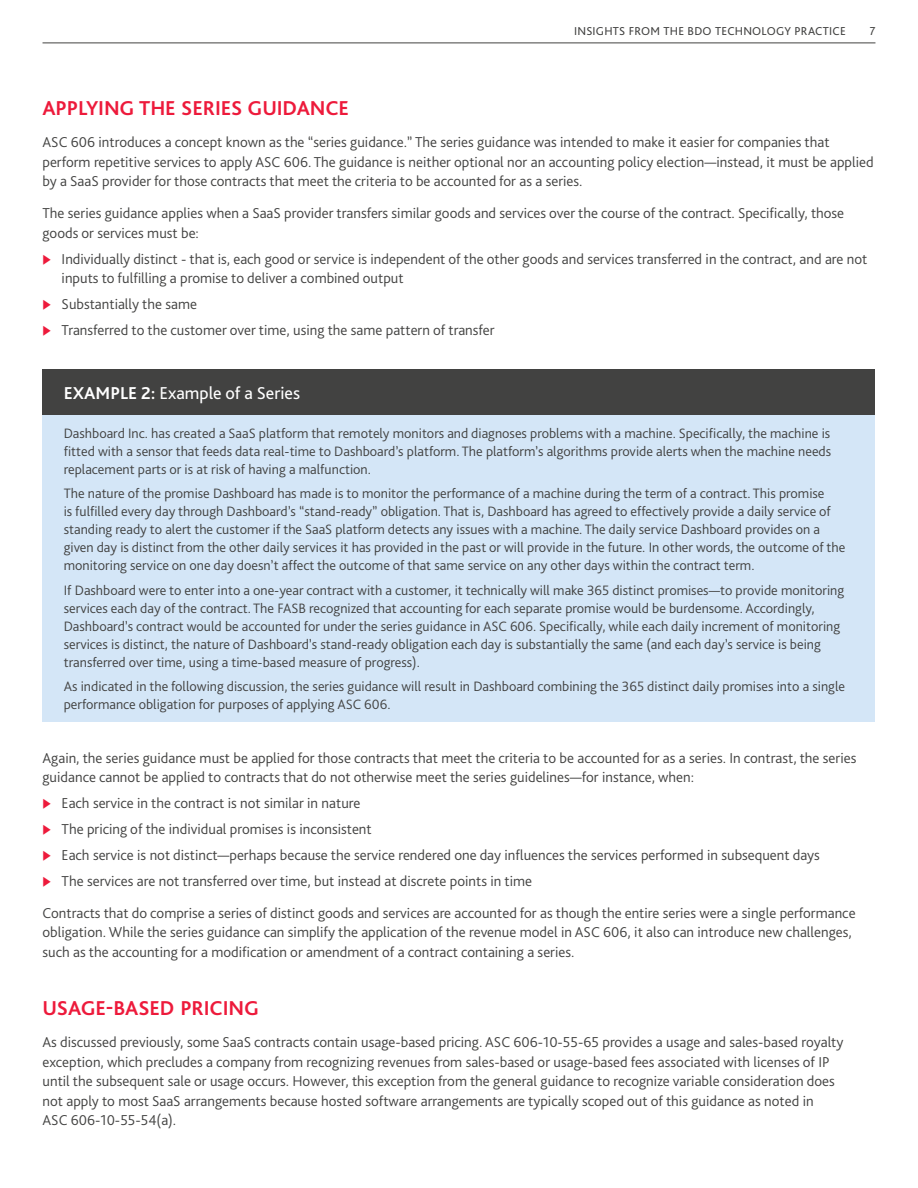
<style>
.page{position:relative;width:918px;height:1188px;background:#fff}
.page>*{position:absolute;margin:0;border:0;box-sizing:border-box;transform-origin:0 0}
.t1{font:700 21px "Bliss Pro";letter-spacing:-.005em;color:#ed1a3b}
.t2{font:18px "Bliss Pro";color:#fff}
.t3{font:300 15px/19.5px "Bliss Pro";color:#424241}
.t4{font:300 14.25px/18px "Bliss Pro";color:#424241}
.t5{font:12px "Bliss Pro";letter-spacing:.02em;color:#424241}
.s1{color:#ed1a3b}
.s2{font-weight:700}
</style>
<div class="page">
<div style="left:43px;top:369px;width:832px;height:47px;background:#424241"></div>
<div style="left:43px;top:416px;width:832px;height:71px;background:#d4e6f7"></div>
<div style="left:43px;top:476px;width:832px;height:107px;background:#d4e6f7"></div>
<div style="left:43px;top:572px;width:832px;height:107px;background:#d4e6f7"></div>
<div style="left:43px;top:669px;width:832px;height:53px;background:#d4e6f7"></div>
<hr style="left:43px;top:43px;width:832px;height:1px;background:#424241">
<p class="t5" style="left:574px;top:24px;width:273px">INSIGHTS FROM THE BDO TECHNOLOGY PRACTICE</p>
<p class="t5" style="left:870px;top:24px;width:7px">7</p>
<h1 class="t1" style="left:43px;top:95px;width:308px">APPLYING THE SERIES GUIDANCE</h1>
<p class="t3" style="left:43px;top:132px;width:833px">ASC 606 introduces a concept known as the “series guidance.” The series guidance was intended to make it easier for companies that perform repetitive services to apply ASC 606. The guidance is neither optional nor an accounting policy election—instead, it must be applied by a SaaS provider for those contracts that meet the criteria to be accounted for as a series.</p>
<p class="t3" style="left:43px;top:203px;width:803px">The series guidance applies when a SaaS provider transfers similar goods and services over the course of the contract. Specifically, those goods or services must be:</p>
<p class="t3" style="left:62px;top:249px;width:807px;text-indent:-19px"><span class="s1">◆</span> Individually distinct - that is, each good or service is independent of the other goods and services transferred in the contract, and are not inputs to fulfilling a promise to deliver a combined output</p>
<p class="t3" style="left:43px;top:294px;width:156px"><span class="s1">◆</span> Substantially the same</p>
<p class="t3" style="left:43px;top:320px;width:454px"><span class="s1">◆</span> Transferred to the customer over time, using the same pattern of transfer</p>
<p class="t2" style="left:64px;top:381px;width:238px"><span class="s2">EXAMPLE 2:</span> Example of a Series</p>
<p class="t4" style="left:64px;top:424px;width:769px;text-align:justify">Dashboard Inc. has created a SaaS platform that remotely monitors and diagnoses problems with a machine. Specifically, the machine is fitted with a sensor that feeds data real-time to Dashboard’s platform. The platform’s algorithms provide alerts when the machine needs replacement parts or is at risk of having a malfunction.</p>
<p class="t4" style="left:64px;top:484px;width:783px">The nature of the promise Dashboard has made is to monitor the performance of a machine during the term of a contract. This promise<br>is fulfilled every day through Dashboard’s “stand-ready” obligation. That is, Dashboard has agreed to effectively provide a daily service of standing ready to alert the customer if the SaaS platform detects any issues with a machine. The daily service Dashboard provides on a given day is distinct from the other daily services it has provided in the past or will provide in the future. In other words, the outcome of the monitoring service on one day doesn’t affect the outcome of that same service on any other days within the contract term.</p>
<p class="t4" style="left:64px;top:581px;width:782px">If Dashboard were to enter into a one-year contract with a customer, it technically will make 365 distinct promises—to provide monitoring services each day of the contract. The FASB recognized that accounting for each separate promise would be burdensome. Accordingly, Dashboard’s contract would be accounted for under the series guidance in ASC 606. Specifically, while each daily increment of monitoring services is distinct, the nature of Dashboard’s stand-ready obligation each day is substantially the same (and each day’s service is being transferred over time, using a time-based measure of progress).</p>
<p class="t4" style="left:64px;top:677px;width:783px">As indicated in the following discussion, the series guidance will result in Dashboard combining the 365 distinct daily promises into a single performance obligation for purposes of applying ASC 606.</p>
<p class="t3" style="left:43px;top:747px;width:815px">Again, the series guidance must be applied for those contracts that meet the criteria to be accounted for as a series. In contrast, the series guidance cannot be applied to contracts that do not otherwise meet the series guidelines—for instance, when:</p>
<p class="t3" style="left:43px;top:793px;width:319px"><span class="s1">◆</span> Each service in the contract is not similar in nature</p>
<p class="t3" style="left:43px;top:819px;width:331px"><span class="s1">◆</span> The pricing of the individual promises is inconsistent</p>
<p class="t3" style="left:43px;top:845px;width:779px"><span class="s1">◆</span> Each service is not distinct—perhaps because the service rendered one day influences the services performed in subsequent days</p>
<p class="t3" style="left:43px;top:864px;width:815px;line-height:32.2px"><span class="s1">◆</span> The services are not transferred over time, but instead at discrete points in time<br>Contracts that do comprise a series of distinct goods and services are accounted for as though the entire series were a single performance</p>
<p class="t3" style="left:43px;top:922px;width:811px">obligation. While the series guidance can simplify the application of the revenue model in ASC 606, it also can introduce new challenges, such as the accounting for a modification or amendment of a contract containing a series.</p>
<h1 class="t1" style="left:43px;top:995px;width:218px">USAGE-BASED PRICING</h1>
<p class="t3" style="left:43px;top:1032px;width:803px">As discussed previously, some SaaS contracts contain usage-based pricing. ASC 606-10-55-65 provides a usage and sales-based royalty exception, which precludes a company from recognizing revenues from sales-based or usage-based fees associated with licenses of IP until the subsequent sale or usage occurs. However, this exception from the general guidance to recognize variable consideration does not apply to most SaaS arrangements because hosted software arrangements are typically scoped out of this guidance as noted in<br>ASC 606‑10‑55-54(a).</p>
</div>
